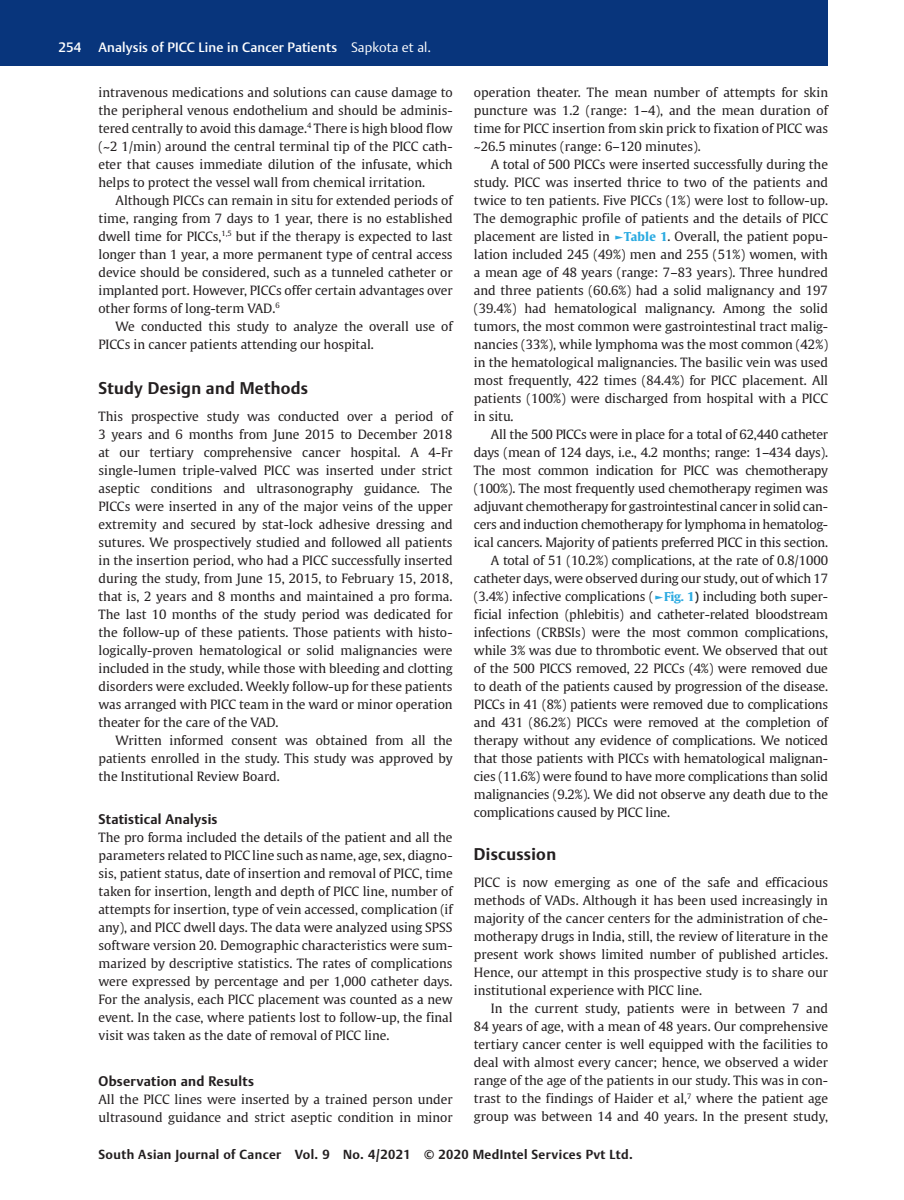
<style>
.page{position:relative;width:904px;height:1200px;background:#fff}
.page>*{position:absolute;margin:0;border:0;box-sizing:border-box;transform-origin:0 0}
.t1{font:700 16.5px "Thieme Argo 2011";letter-spacing:.02em;color:#231f20}
.t2{font:500 13.5px "Thieme Argo 2011";letter-spacing:.01em;color:#fff}
.t3{font:700 13.5px "Thieme Argo 2011";letter-spacing:.02em;color:#231f20}
.t4{font:12.75px/18px "Thieme Gulliver 2011";letter-spacing:-.01em;color:#231f20;text-align:justify}
.t5{font:700 12.75px "Thieme Argo 2011";letter-spacing:.03em;color:#231f20}
.s1{font-weight:300}
.s2{font-weight:700;font-size:12.15px;color:#2baae1}
.s3{font-style:italic}
.s4{font-weight:700;font-size:12.15px}
</style>
<div class="page">
<div style="left:1px;top:0;width:826px;height:66px;background:#08357c"></div>
<div style="left:0;top:0;width:51px;height:65px;background:#08357c"></div>
<p class="t2" style="left:58px;top:38px;width:25px">254</p>
<p class="t2" style="left:98px;top:38px;width:334px">Analysis of PICC Line in Cancer Patients <span class="s1">Sapkota et al.</span></p>
<p class="t4" style="left:98px;top:83px;width:355px">intravenous medications and solutions can cause damage to the peripheral venous endothelium and should be adminis&shy;tered centrally to avoid this damage.<sup>4</sup> There is high blood flow (~2 1/min) around the central terminal tip of the PICC cath&shy;eter that causes immediate dilution of the infusate, which helps to protect the vessel wall from chemical irritation.</p>
<p class="t4" style="left:98px;top:191px;width:355px;text-indent:17px">Although PICCs can remain in situ for extended periods of time, ranging from 7 days to 1 year, there is no established dwell time for PICCs,<sup>1,5</sup> but if the therapy is expected to last longer than 1 year, a more permanent type of central access device should be considered, such as a tunneled catheter or implanted port. However, PICCs offer certain advantages over other forms of long-term VAD.<sup>6</sup></p>
<p class="t4" style="left:98px;top:317px;width:355px;text-indent:17px">We conducted this study to analyze the overall use of<br>PICCs in cancer patients attending our hospital.</p>
<p class="t1" style="left:98px;top:377px;width:211px">Study Design and Methods</p>
<p class="t4" style="left:98px;top:407px;width:355px">This prospective study was conducted over a period of 3 years and 6 months from June 2015 to December 2018 at our tertiary comprehensive cancer hospital. A 4-Fr single-lumen triple-valved PICC was inserted under strict aseptic conditions and ultrasonography guidance. The PICCs were inserted in any of the major veins of the upper extremity and secured by stat-lock adhesive dressing and sutures. We prospectively studied and followed all patients in the insertion period, who had a PICC successfully inserted during the study, from June 15, 2015, to February 15, 2018, that is, 2 years and 8 months and maintained a pro forma.<br>The last 10 months of the study period was dedicated for the follow-up of these patients. Those patients with histo&shy;logically-proven hematological or solid malignancies were included in the study, while those with bleeding and clotting disorders were excluded. Weekly follow-up for these patients was arranged with PICC team in the ward or minor operation theater for the care of the VAD.</p>
<p class="t4" style="left:98px;top:731px;width:355px;text-indent:17px">Written informed consent was obtained from all the patients enrolled in the study. This study was approved by the Institutional Review Board.</p>
<p class="t3" style="left:98px;top:811px;width:120px">Statistical Analysis</p>
<p class="t4" style="left:98px;top:828px;width:355px">The pro forma included the details of the patient and all the parameters related to PICC line such as name, age, sex, diagno&shy;sis, patient status, date of insertion and removal of PICC, time taken for insertion, length and depth of PICC line, number of attempts for insertion, type of vein accessed, complication (if any), and PICC dwell days. The data were analyzed using SPSS software version 20. Demographic characteristics were sum&shy;marized by descriptive statistics. The rates of complications were expressed by percentage and per 1,000 catheter days.<br>For the analysis, each PICC placement was counted as a new event. In the case, where patients lost to follow-up, the final visit was taken as the date of removal of PICC line.</p>
<p class="t3" style="left:98px;top:1072px;width:157px">Observation and Results</p>
<p class="t4" style="left:98px;top:1090px;width:355px">All the PICC lines were inserted by a trained person under ultrasound guidance and strict aseptic condition in minor</p>
<p class="t4" style="left:473px;top:83px;width:355px">operation theater. The mean number of attempts for skin puncture was 1.2 (range: 1–4), and the mean duration of time for PICC insertion from skin prick to fixation of PICC was ~26.5 minutes (range: 6–120 minutes).</p>
<p class="t4" style="left:473px;top:155px;width:355px;text-indent:17px">A total of 500 PICCs were inserted successfully during the study. PICC was inserted thrice to two of the patients and twice to ten patients. Five PICCs (1%) were lost to follow-up.<br>The demographic profile of patients and the details of PICC placement are listed in <span class="s2">►Table 1</span>. Overall, the patient popu&shy;lation included 245 (49%) men and 255 (51%) women, with a mean age of 48 years (range: 7–83 years). Three hundred and three patients (60.6%) had a solid malignancy and 197 (39.4%) had hematological malignancy. Among the solid tumors, the most common were gastrointestinal tract malig&shy;nancies (33%), while lymphoma was the most common (42%) in the hematological malignancies. The basilic vein was used most frequently, 422 times (84.4%) for PICC placement. All patients (100%) were discharged from hospital with a PICC in situ<span class="s3">.</span></p>
<p class="t4" style="left:491px;top:425px;width:338px">All the 500 PICCs were in place for a total of 62,440 catheter</p>
<p class="t4" style="left:473px;top:443px;width:355px">days (mean of 124 days, i.e., 4.2 months; range: 1–434 days).</p>
<p class="t4" style="left:473px;top:461px;width:355px">The most common indication for PICC was chemotherapy</p>
<p class="t4" style="left:473px;top:479px;width:355px">(100%). The most frequently used chemotherapy regimen was</p>
<p class="t4" style="left:473px;top:497px;width:355px">adjuvant chemotherapy for gastrointestinal cancer in solid can-</p>
<p class="t4" style="left:473px;top:515px;width:355px">cers and induction chemotherapy for lymphoma in hematolog-</p>
<p class="t4" style="left:473px;top:533px;width:355px">ical cancers. Majority of patients preferred PICC in this section.</p>
<p class="t4" style="left:491px;top:551px;width:338px">A total of 51 (10.2%) complications, at the rate of 0.8/1000</p>
<p class="t4" style="left:473px;top:569px;width:355px">catheter days, were observed during our study, out of which 17</p>
<p class="t4" style="left:473px;top:587px;width:355px">(3.4%) infective complications (<span class="s2">►Fig. 1</span><span class="s4">)</span> including both super-</p>
<p class="t4" style="left:474px;top:605px;width:355px">ficial infection (phlebitis) and catheter-related bloodstream</p>
<p class="t4" style="left:474px;top:623px;width:355px">infections (CRBSIs) were the most common complications,</p>
<p class="t4" style="left:474px;top:641px;width:355px">while 3% was due to thrombotic event. We observed that out</p>
<p class="t4" style="left:474px;top:659px;width:355px">of the 500 PICCS removed, 22 PICCs (4%) were removed due</p>
<p class="t4" style="left:474px;top:677px;width:355px">to death of the patients caused by progression of the disease.</p>
<p class="t4" style="left:474px;top:695px;width:355px">PICCs in 41 (8%) patients were removed due to complications</p>
<p class="t4" style="left:474px;top:713px;width:355px">and 431 (86.2%) PICCs were removed at the completion of</p>
<p class="t4" style="left:474px;top:731px;width:355px">therapy without any evidence of complications. We noticed</p>
<p class="t4" style="left:474px;top:749px;width:355px">that those patients with PICCs with hematological malignan-</p>
<p class="t4" style="left:474px;top:767px;width:355px">cies (11.6%) were found to have more complications than solid</p>
<p class="t4" style="left:474px;top:785px;width:355px">malignancies (9.2%). We did not observe any death due to the</p>
<p class="t4" style="left:474px;top:803px;width:197px">complications caused by PICC line.</p>
<p class="t1" style="left:473px;top:843px;width:84px">Discussion</p>
<p class="t4" style="left:473px;top:873px;width:355px">PICC is now emerging as one of the safe and efficacious methods of VADs. Although it has been used increasingly in majority of the cancer centers for the administration of che&shy;motherapy drugs in India, still, the review of literature in the present work shows limited number of published articles.<br>Hence, our attempt in this prospective study is to share our institutional experience with PICC line.</p>
<p class="t4" style="left:473px;top:999px;width:355px;text-indent:17px">In the current study, patients were in between 7 and 84 years of age, with a mean of 48 years. Our comprehensive tertiary cancer center is well equipped with the facilities to deal with almost every cancer; hence, we observed a wider range of the age of the patients in our study. This was in con&shy;trast to the findings of Haider et al,<sup>7</sup> where the patient age group was between 14 and 40 years. In the present study,</p>
<p class="t5" style="left:98px;top:1146px;width:535px">South Asian Journal of Cancer Vol. 9 No. 4/2021 © 2020 MedIntel Services Pvt Ltd.</p>
</div>
